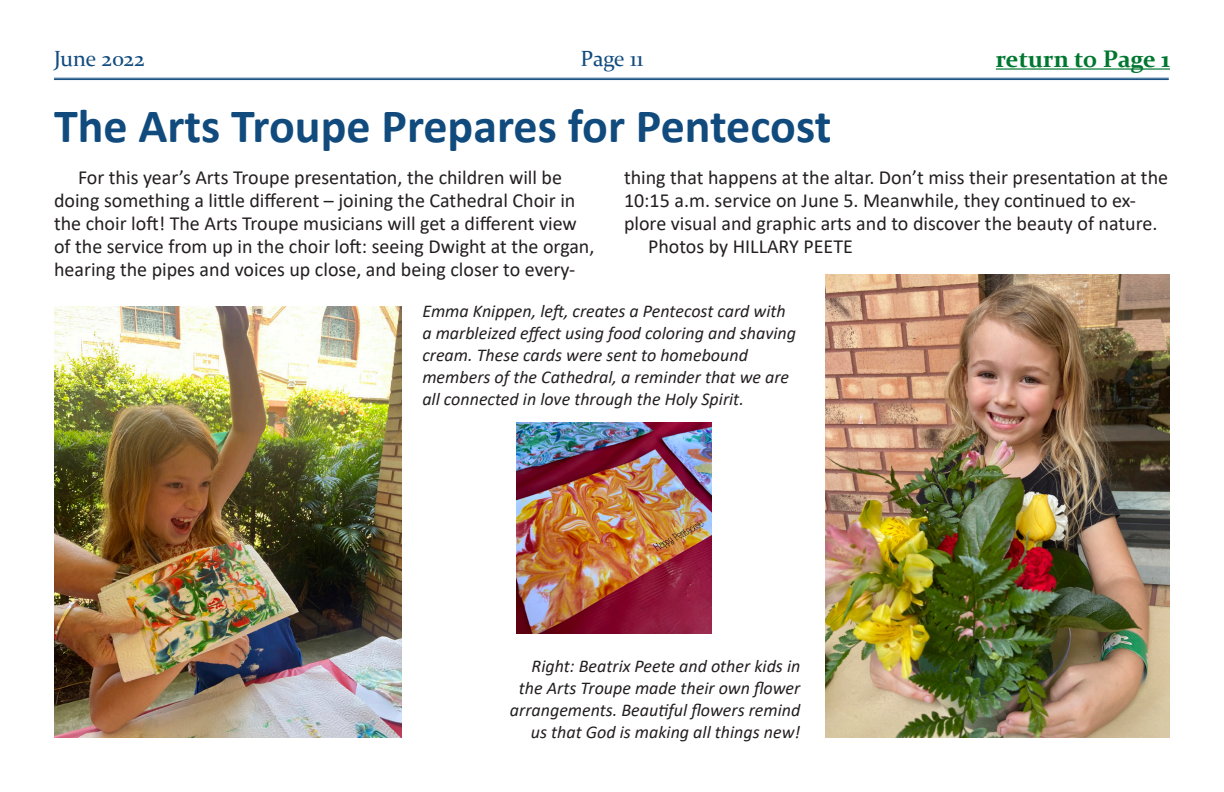
<style>
.page{position:relative;width:1224px;height:792px;background:#fff}
.page>*{position:absolute;margin:0;border:0;box-sizing:border-box;transform-origin:0 0}
.Main_Header{font:700 48px "Calibri";color:#114b7d}
.t1{font:700 24px "Constantia";color:#007730}
.t2{font:22px "Constantia";color:#114b7d}
.BTI_-_2_columns{font:20px/22.8px "Calibri";color:#231f20}
.Captions{font:italic 18px/22px "Calibri";color:#231f20}
</style>
<div class="page">
<hr style="left:54px;top:78px;width:1115px;height:1px;background:#114b7d">
<hr style="left:54px;top:79px;width:1115px;height:1px;background:#114b7d">
<hr style="left:996px;top:68px;width:174px;height:2px;background:#007730">
<img style="left:826px;top:275px;width:344px;height:463px">
<img style="left:54px;top:307px;width:347px;height:431px">
<img style="left:516px;top:423px;width:195px;height:210px">
<p class="t2" style="left:54px;top:43px;width:92px">June 2022</p>
<p class="t2" style="left:581px;top:43px;width:65px">Page 11</p>
<p class="t1" style="left:996px;top:43px;width:176px">return to Page 1</p>
<p class="Main_Header" style="left:54px;top:92px;width:779px">The Arts Troupe Prepares for Pentecost</p>
<p class="BTI_-_2_columns" style="left:54px;top:166px;width:542px;text-indent:24px">For this year’s Arts Troupe presentation, the children will be doing something a little different – joining the Cathedral Choir in the choir loft! The Arts Troupe musicians will get a different view of the service from up in the choir loft: seeing Dwight at the organ, hearing the pipes and voices up close, and being closer to every-</p>
<p class="BTI_-_2_columns" style="left:624px;top:166px;width:546px">thing that happens at the altar. Don’t miss their presentation at the<br>10:15 a.m. service on June 5. Meanwhile, they continued to ex&shy;plore visual and graphic arts and to discover the beauty of nature.</p>
<p class="BTI_-_2_columns" style="left:648px;top:234px;width:206px">Photos by HILLARY PEETE</p>
<p class="Captions" style="left:422px;top:299px;width:375px">Emma Knippen, left, creates a Pentecost card with a marbleized effect using food coloring and shaving cream. These cards were sent to homebound members of the Cathedral, a reminder that we are all connected in love through the Holy Spirit.</p>
<p class="Captions" style="left:510px;top:654px;width:292px;text-align:right">Right: Beatrix Peete and other kids in the Arts Troupe made their own flower arrangements. Beautiful flowers remind us that God is making all things new!</p>
</div>
